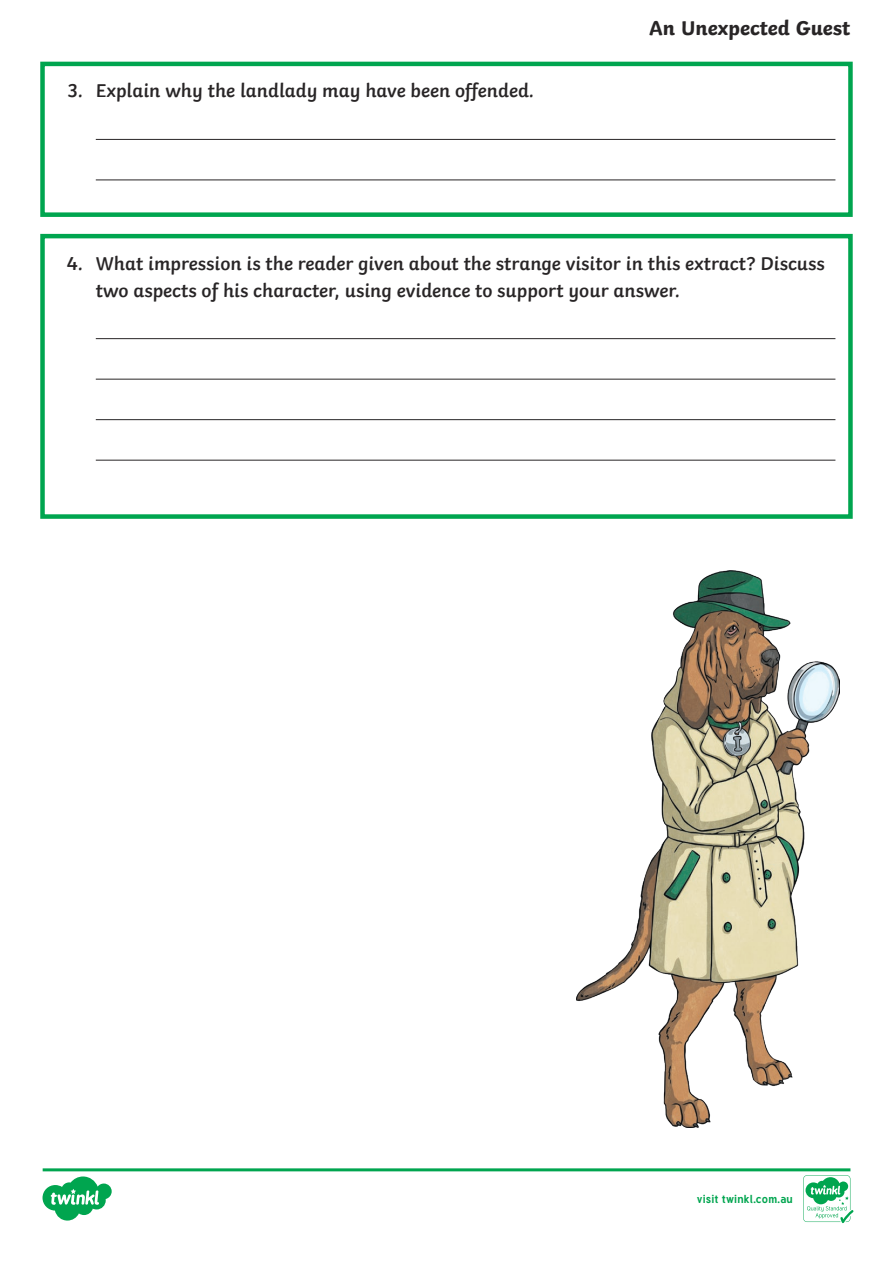
<style>
.page{position:relative;width:893px;height:1263px;background:#fff}
.page>*{position:absolute;margin:0;border:0;box-sizing:border-box;transform-origin:0 0}
.Heading_4{font:700 21px "Twinkl";color:#282526}
.Numbered_Bullets{font:600 19.5px/27px "Twinkl";color:#282526}
.t1{font:700 11.4px "Tuffy";letter-spacing:.015em;color:#00a54f}
</style>
<div class="page">
<hr style="left:96px;top:338px;width:739px;height:1px;background:#282526">
<hr style="left:96px;top:379px;width:739px;height:1px;background:#282526">
<hr style="left:96px;top:419px;width:739px;height:1px;background:#282526">
<hr style="left:96px;top:460px;width:739px;height:1px;background:#282526">
<div style="left:40px;top:234px;width:813px;height:285px;border:4px solid #00a54f"></div>
<hr style="left:96px;top:139px;width:739px;height:1px;background:#282526">
<hr style="left:96px;top:179px;width:739px;height:1px;background:#282526">
<div style="left:40px;top:62px;width:813px;height:155px;border:4px solid #00a54f"></div>
<svg style="left:43px;top:1168px;width:810px;height:55px"></svg>
<img style="left:576px;top:570px;width:264px;height:557px">
<p class="Numbered_Bullets" style="left:68px;top:76px;width:468px">3. Explain why the landlady may have been offended.</p>
<p class="Heading_4" style="left:649px;top:10px;width:203px">An Unexpected Guest</p>
<p class="Numbered_Bullets" style="left:96px;top:248px;width:730px;text-indent:-29px">4. What impression is the reader given about the strange visitor in this extract? Discuss two aspects of his character, using evidence to support your answer.</p>
<p class="t1" style="left:697px;top:1190px;width:98px">visit twinkl.com.au</p>
</div>
